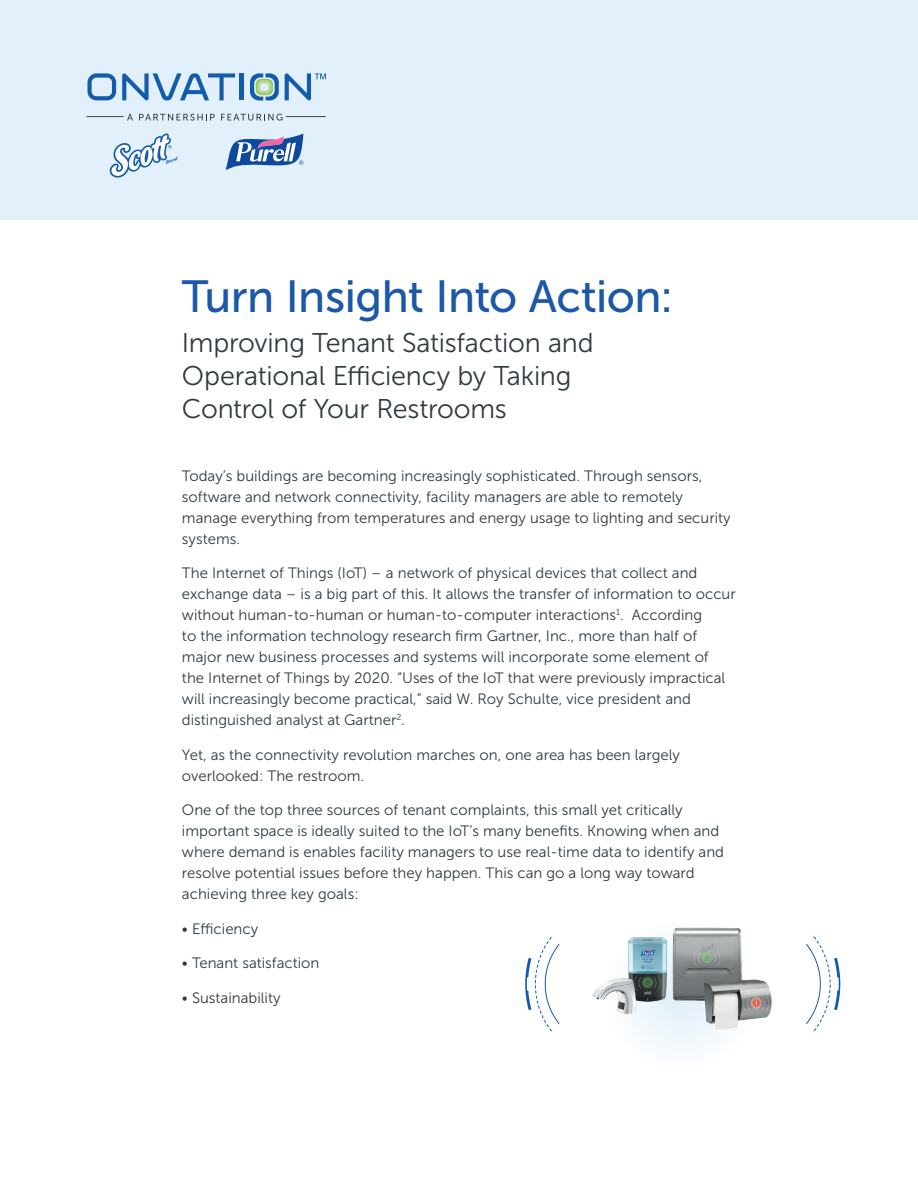
<style>
.page{position:relative;width:918px;height:1188px;background:#fff}
.page>*{position:absolute;margin:0;border:0;box-sizing:border-box;transform-origin:0 0}
.t1{font:45px "Museo Sans 500";letter-spacing:-.01em;color:#1c58a8}
.t2{font:27px/33px "Museo Sans 300";letter-spacing:-.01em;color:#2f3b41}
.t3{font:15px/21px "Museo Sans 300";color:#2f3b41}
</style>
<div class="page">
<div style="left:0;top:0;width:918px;height:219px;background:#e1f0fa"></div>
<svg style="left:87px;top:73px;width:29px;height:27px"></svg>
<svg style="left:122px;top:73px;width:113px;height:27px"></svg>
<div style="left:239px;top:73px;width:5px;height:27px;background:#135cab"></div>
<svg style="left:250px;top:73px;width:29px;height:27px"></svg>
<svg style="left:285px;top:73px;width:41px;height:27px"></svg>
<svg style="left:226px;top:134px;width:77px;height:36px"></svg>
<svg style="left:110px;top:133px;width:67px;height:45px"></svg>
<svg style="left:127px;top:114px;width:6px;height:6px"></svg>
<svg style="left:139px;top:114px;width:76px;height:7px"></svg>
<svg style="left:221px;top:114px;width:62px;height:7px"></svg>
<hr style="left:86px;top:116px;width:38px;height:1px;background:#2f3b41">
<hr style="left:286px;top:116px;width:40px;height:1px;background:#2f3b41">
<div style="left:605px;top:919px;width:153px;height:152px;background:#fafcfe;border-radius:76px"></div>
<img style="left:592px;top:927px;width:180px;height:109px">
<svg style="left:525px;top:935px;width:35px;height:98px"></svg>
<svg style="left:806px;top:935px;width:34px;height:98px"></svg>
<h1 class="t1" style="left:182px;top:272px;width:493px">Turn Insight Into Action:</h1>
<h2 class="t2" style="left:182px;top:327px;width:413px">Improving Tenant Satisfaction and<br>Operational Efficiency by Taking<br>Control of Your Restrooms</h2>
<p class="t3" style="left:182px;top:465px;width:550px">Today’s buildings are becoming increasingly sophisticated. Through sensors, software and network connectivity, facility managers are able to remotely manage everything from temperatures and energy usage to lighting and security systems.</p>
<p class="t3" style="left:182px;top:562px;width:555px">The Internet of Things (IoT) – a network of physical devices that collect and exchange data – is a big part of this. It allows the transfer of information to occur without human-to-human or human-to-computer interactions<sup>1</sup>. According<br>to the information technology research firm Gartner, Inc., more than half of major new business processes and systems will incorporate some element of<br>the Internet of Things by 2020. “Uses of the IoT that were previously impractical will increasingly become practical,” said W. Roy Schulte, vice president and distinguished analyst at Gartner<sup>2</sup>.</p>
<p class="t3" style="left:182px;top:744px;width:499px">Yet, as the connectivity revolution marches on, one area has been largely overlooked: The restroom.</p>
<p class="t3" style="left:182px;top:799px;width:544px">One of the top three sources of tenant complaints, this small yet critically important space is ideally suited to the IoT’s many benefits. Knowing when and where demand is enables facility managers to use real-time data to identify and resolve potential issues before they happen. This can go a long way toward achieving three key goals:</p>
<p class="t3" style="left:182px;top:918px;width:78px">• Efficiency</p>
<p class="t3" style="left:182px;top:952px;width:139px">• Tenant satisfaction</p>
<p class="t3" style="left:182px;top:987px;width:100px">• Sustainability</p>
</div>
